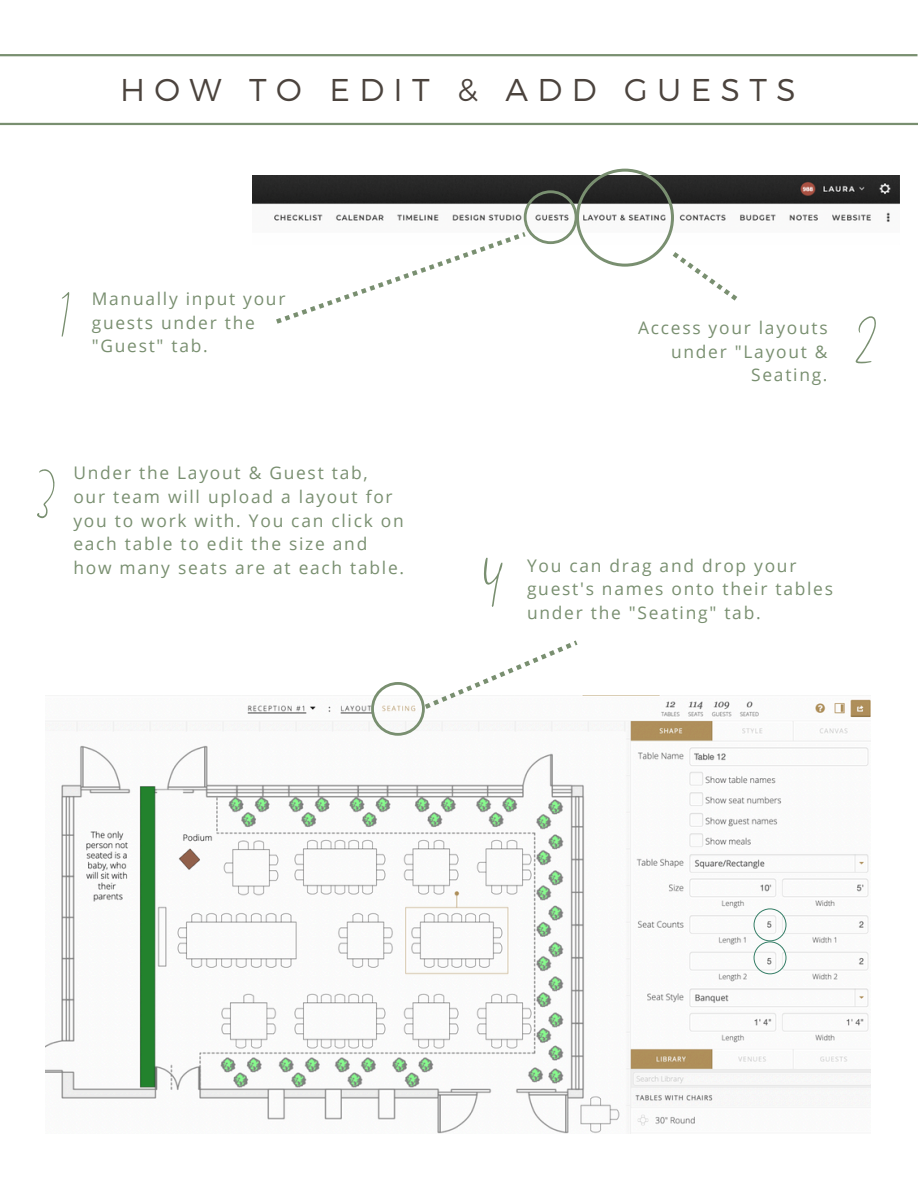
<style>
.page{position:relative;width:918px;height:1188px;background:#fff}
.page>*{position:absolute;margin:0;border:0;box-sizing:border-box;transform-origin:0 0}
.t1{font:105px "The Something";color:#798f70}
.t2{font:300 31.5px "Montserrat";letter-spacing:.3em;color:#4b433d}
.t3{font:17.4px/23.7px "Open Sans";letter-spacing:.1em;color:#798f70}
</style>
<div class="page">
<img style="left:253px;top:175px;width:647px;height:47px">
<hr style="left:0;top:54px;width:917px;height:2px;background:#798f70">
<hr style="left:0;top:123px;width:918px;height:2px;background:#798f70">
<img style="left:45px;top:699px;width:826px;height:434px">
<svg style="left:754px;top:908px;width:32px;height:66px"></svg>
<svg style="left:276px;top:169px;width:461px;height:155px"></svg>
<svg style="left:371px;top:641px;width:206px;height:95px"></svg>
<p class="t2" style="left:120px;top:69px;width:677px">HOW TO EDIT &amp; ADD GUESTS</p>
<p class="t1" style="left:56px;top:243px;width:19px">1</p>
<p class="t3" style="left:92px;top:286px;width:195px">Manually input your guests under the "Guest" tab.</p>
<p class="t1" style="left:32px;top:422px;width:28px">3</p>
<p class="t3" style="left:73px;top:461px;width:332px">Under the Layout &amp; Guest tab,<br>our team will upload a layout for you to work with. You can click on each table to edit the size and how many seats are at each table.</p>
<p class="t3" style="left:638px;top:315px;width:191px;text-align:right">Access your layouts under "Layout &amp;<br>Seating.</p>
<p class="t1" style="left:850px;top:268px;width:31px">2</p>
<p class="t1" style="left:479px;top:511px;width:29px">4</p>
<p class="t3" style="left:527px;top:553px;width:308px">You can drag and drop your guest's names onto their tables under the "Seating" tab.</p>
</div>
